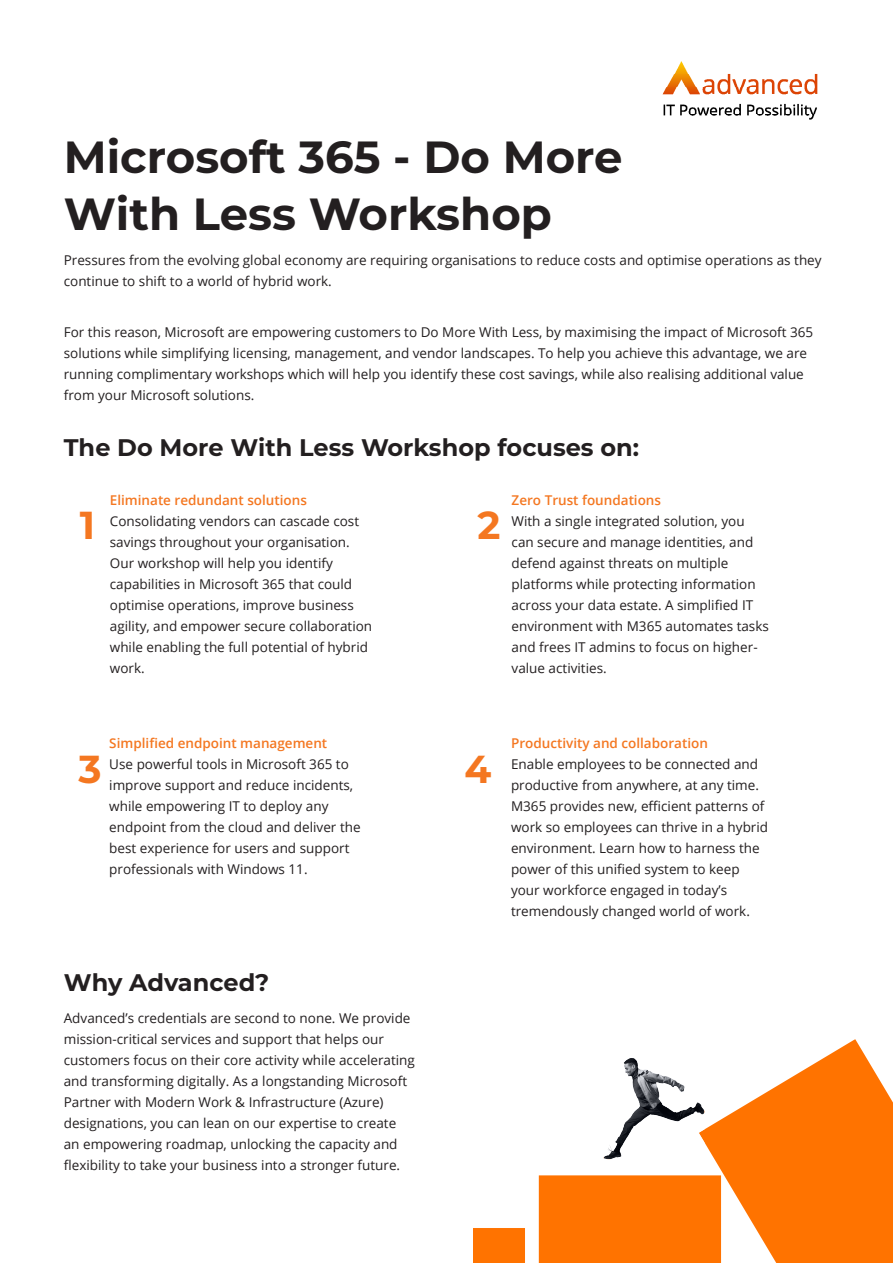
<style>
.page{position:relative;width:893px;height:1263px;background:#fff}
.page>*{position:absolute;margin:0;border:0;box-sizing:border-box;transform-origin:0 0}
.t1{font:700 45px/57px "Montserrat";color:#231f20}
.Subheading{font:700 39px "Montserrat";color:#f47721}
.Secondary_Header{font:700 24px "Montserrat";color:#231f20}
.Paragraph{font:13.5px/21px "Open Sans";color:#231f20}
.s1{font-weight:600;color:#f47721}
</style>
<div class="page">
<img style="left:662px;top:61px;width:156px;height:59px">
<img style="left:473px;top:1039px;width:420px;height:224px">
<p class="t1" style="left:64px;top:127px;width:560px">Microsoft 365 - Do More<br>With Less Workshop</p>
<p class="Paragraph" style="left:64px;top:250px;width:759px">Pressures from the evolving global economy are requiring organisations to reduce costs and optimise operations as they continue to shift to a world of hybrid work.</p>
<p class="Paragraph" style="left:64px;top:321px;width:751px">For this reason, Microsoft are empowering customers to Do More With Less, by maximising the impact of Microsoft 365 solutions while simplifying licensing, management, and vendor landscapes. To help you achieve this advantage, we are running complimentary workshops which will help you identify these cost savings, while also realising additional value from your Microsoft solutions.</p>
<p class="Secondary_Header" style="left:64px;top:430px;width:577px">The Do More With Less Workshop focuses on:</p>
<p class="Paragraph" style="left:512px;top:489px;width:259px"><span class="s1">Zero Trust foundations<br></span>With a single integrated solution, you can secure and manage identities, and defend against threats on multiple platforms while protecting information across your data estate. A simplified IT environment with M365 automates tasks and frees IT admins to focus on higher&shy;value activities.</p>
<p class="Paragraph" style="left:110px;top:489px;width:264px"><span class="s1">Eliminate redundant solutions </span>Consolidating vendors can cascade cost savings throughout your organisation.<br>Our workshop will help you identify capabilities in Microsoft 365 that could optimise operations, improve business agility, and empower secure collaboration while enabling the full potential of hybrid work.</p>
<p class="Subheading" style="left:80px;top:497px;width:17px">1</p>
<p class="Subheading" style="left:477px;top:497px;width:25px">2</p>
<p class="Paragraph" style="left:109px;top:732px;width:253px"><span class="s1">Simplified endpoint management<br></span>Use powerful tools in Microsoft 365 to improve support and reduce incidents, while empowering IT to deploy any endpoint from the cloud and deliver the best experience for users and support professionals with Windows 11.</p>
<p class="Subheading" style="left:79px;top:741px;width:25px">3</p>
<p class="Subheading" style="left:464px;top:741px;width:28px">4</p>
<p class="Paragraph" style="left:511px;top:732px;width:259px"><span class="s1">Productivity and collaboration<br></span>Enable employees to be connected and productive from anywhere, at any time.<br>M365 provides new, efficient patterns of work so employees can thrive in a hybrid environment. Learn how to harness the power of this unified system to keep your workforce engaged in today’s tremendously changed world of work.</p>
<p class="Secondary_Header" style="left:64px;top:965px;width:207px">Why Advanced?</p>
<p class="Paragraph" style="left:64px;top:1007px;width:353px">Advanced’s credentials are second to none. We provide mission-critical services and support that helps our customers focus on their core activity while accelerating and transforming digitally. As a longstanding Microsoft Partner with Modern Work &amp; Infrastructure (Azure) designations, you can lean on our expertise to create an empowering roadmap, unlocking the capacity and flexibility to take your business into a stronger future.</p>
</div>
